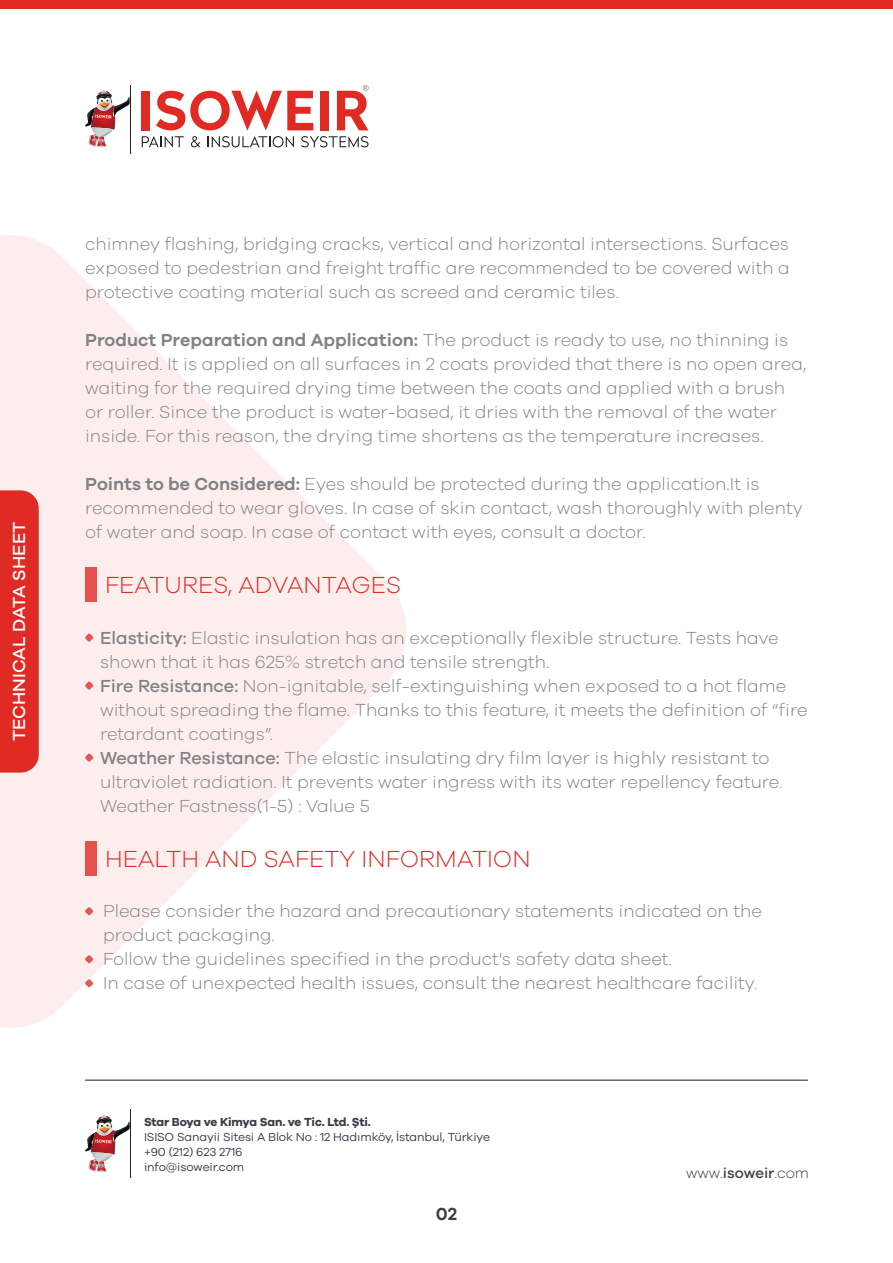
<style>
.page{position:relative;width:893px;height:1263px;background:#fff}
.page>*{position:absolute;margin:0;border:0;box-sizing:border-box;transform-origin:0 0}
.t1{font:300 24px "Galano Grotesque";color:#e02b25}
.t2{font:300 18px/24px "Galano Grotesque";color:#808285}
.t3{font:500 18px "Galano Grotesque";color:#fff}
.t4{font:600 18px "Galano Grotesque";color:#373e45}
.t5{font:300 15px "Galano Grotesque";color:#373e45}
.t6{font:12px/15px "Galano Grotesque";letter-spacing:-.01em;color:#373e45}
.t7{font:700 12px "Galano Grotesque";letter-spacing:-.02em;color:#373e45}
.s1{font-weight:600}
.s2{font-weight:500}
</style>
<div class="page">
<svg style="left:0;top:235px;width:406px;height:793px;fill:#fceeed"></svg>
<div style="left:0;top:490px;width:39px;height:283px;background:#e02b25"></div>
<hr style="left:130px;top:85px;width:1px;height:68px;background:#231f20">
<svg style="left:85px;top:91px;width:45px;height:56px"></svg>
<svg style="left:142px;top:136px;width:42px;height:11px"></svg>
<svg style="left:191px;top:136px;width:10px;height:11px"></svg>
<svg style="left:208px;top:136px;width:86px;height:11px"></svg>
<svg style="left:301px;top:136px;width:68px;height:11px"></svg>
<div style="left:142px;top:91px;width:8px;height:39px;background:#e02b25"></div>
<svg style="left:156px;top:91px;width:157px;height:39px"></svg>
<div style="left:320px;top:91px;width:8px;height:39px;background:#e02b25"></div>
<svg style="left:337px;top:85px;width:32px;height:45px"></svg>
<hr style="left:130px;top:1110px;width:1px;height:68px;background:#231f20">
<svg style="left:85px;top:1115px;width:45px;height:57px"></svg>
<hr style="left:85px;top:1080px;width:723px;height:1px;background:#231f20">
<div style="left:0;top:0;width:893px;height:9px;background:#e02b25"></div>
<div style="left:85px;top:568px;width:11px;height:34px;background:#e5524d"></div>
<svg style="left:85px;top:682px;width:8px;height:8px"></svg>
<svg style="left:85px;top:754px;width:8px;height:8px"></svg>
<svg style="left:85px;top:633px;width:8px;height:9px"></svg>
<div style="left:85px;top:841px;width:11px;height:34px;background:#e5524d"></div>
<svg style="left:85px;top:955px;width:8px;height:8px"></svg>
<svg style="left:85px;top:979px;width:8px;height:8px"></svg>
<svg style="left:85px;top:907px;width:8px;height:8px"></svg>
<p class="t3" style="left:8px;top:741px;width:221px;rotate:-90deg">TECHNICAL DATA SHEET</p>
<p class="t2" style="left:85px;top:231px;width:706px;text-align:justify">chimney flashing, bridging cracks, vertical and horizontal intersections. Surfaces exposed to pedestrian and freight traffic are recommended to be covered with a protective coating material such as screed and ceramic tiles.</p>
<p class="t2" style="left:85px;top:327px;width:723px"><span class="s1">Product Preparation and Application:</span> The product is ready to use, no thinning is required. It is applied on all surfaces in 2 coats provided that there is no open area, waiting for the required drying time between the coats and applied with a brush or roller. Since the product is water-based, it dries with the removal of the water inside. For this reason, the drying time shortens as the temperature increases.</p>
<p class="t2" style="left:85px;top:471px;width:719px"><span class="s1">Points to be Considered:</span> Eyes should be protected during the application.It is recommended to wear gloves. In case of skin contact, wash thoroughly with plenty of water and soap. In case of contact with eyes, consult a doctor.</p>
<h1 class="t1" style="left:105px;top:570px;width:298px">FEATURES, ADVANTAGES</h1>
<p class="t2" style="left:100px;top:625px;width:709px"><span class="s2">Elasticity:</span> Elastic insulation has an exceptionally flexible structure. Tests have shown that it has 625% stretch and tensile strength.<br><span class="s2">Fire Resistance:</span> Non-ignitable, self-extinguishing when exposed to a hot flame without spreading the flame. Thanks to this feature, it meets the definition of “fire retardant coatings”.<br><span class="s2">Weather Resistance:</span> The elastic insulating dry film layer is highly resistant to ultraviolet radiation. It prevents water ingress with its water repellency feature.<br>Weather Fastness(1-5) : Value 5</p>
<h1 class="t1" style="left:105px;top:844px;width:427px">HEALTH AND SAFETY INFORMATION</h1>
<p class="t2" style="left:103px;top:899px;width:660px">Please consider the hazard and precautionary statements indicated on the product packaging.<br>Follow the guidelines specified in the product's safety data sheet.<br>In case of unexpected health issues, consult the nearest healthcare facility.</p>
<p class="t7" style="left:144px;top:1114px;width:228px">Star Boya ve Kimya San. ve Tic. Ltd. Şti.</p>
<p class="t6" style="left:144px;top:1128px;width:347px">ISISO Sanayii Sitesi A Blok No : 12 Hadımköy, İstanbul, Türkiye +90 (212) 623 2716<br>info@isoweir.com</p>
<p class="t4" style="left:436px;top:1203px;width:23px">02</p>
<p class="t5" style="left:686px;top:1164px;width:124px">www.<span class="s2">isoweir</span>.com</p>
</div>
